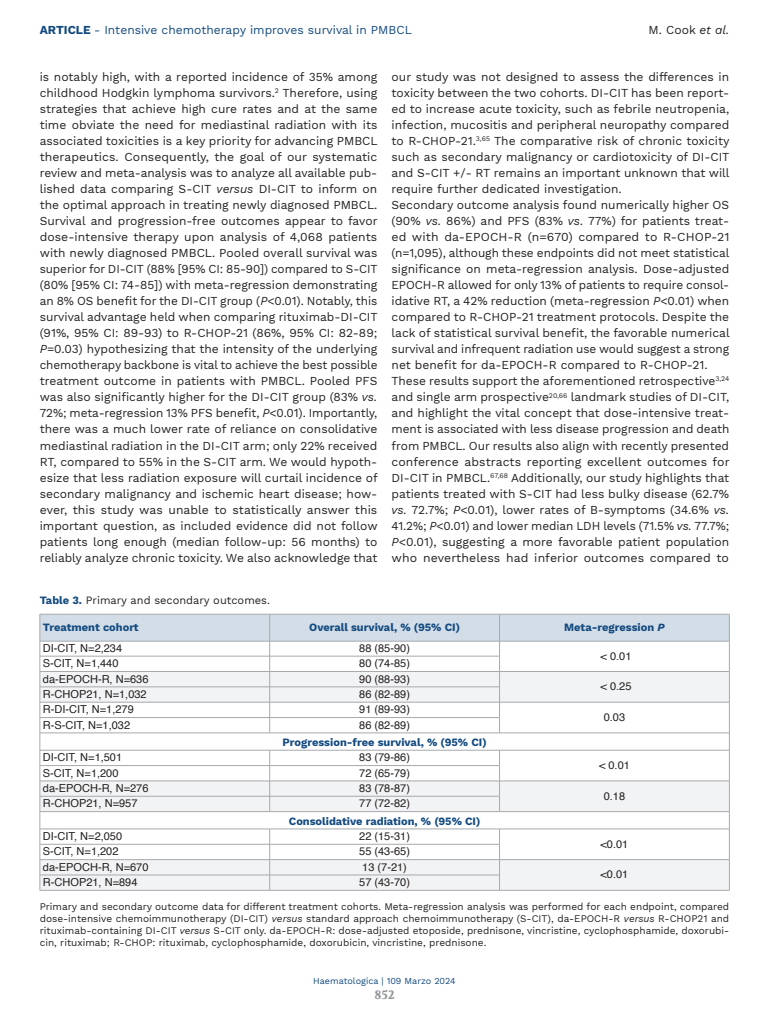
<style>
.page{position:relative;width:769px;height:1024px;background:#fff}
.page>*{position:absolute;margin:0;border:0;box-sizing:border-box;transform-origin:0 0}
.TESTO{font:12px/16px "Work Sans";color:#231f20;text-align:justify}
.t1{font:12px "Work Sans";color:#134a80}
.t2{font:700 12px "Volkhov";color:#939598}
.TABELLA_Testo_Prima_colonna{font:11px "Helvetica";color:#231f20}
.TABELLA_Testo_11_13{font:11px "Helvetica";color:#231f20}
.TABELLA_Testo_11_13-2{font:700 11px "Work Sans";color:#134a80}
.TABELLA_Intestazione{font:700 11px "Work Sans";color:#134a80}
.TABELLA_Titolo{font:11px "Work Sans";color:#231f20}
.TABELLA_Intestazione_prima_colonna{font:700 11px "Work Sans";color:#134a80}
.TABELLA_Dida{font:10px/12px "Work Sans";color:#231f20;text-align:justify}
.t3{font:9px "Work Sans";color:#134a80}
.s1{font-weight:700}
.s2{font-style:italic}
.s3{font-weight:700;color:#134a80}
</style>
<div class="page">
<hr style="left:40px;top:890px;width:229px;height:1px;background:#a8a9ad">
<hr style="left:269px;top:890px;width:230px;height:1px;background:#a8a9ad">
<hr style="left:499px;top:890px;width:230px;height:1px;background:#a8a9ad">
<svg style="left:40px;top:614px;width:689px;height:276px"></svg>
<hr style="left:40px;top:641px;width:229px;height:1px;background:#a8a9ad">
<p class="t1" style="left:40px;top:23px;width:373px"><span class="s1">ARTICLE</span> - Intensive chemotherapy improves survival in PMBCL</p>
<p class="TESTO" style="left:648px;top:22px;width:82px">M. Cook <span class="s2">et al.</span></p>
<p class="TESTO" style="left:40px;top:70px;width:339px">is notably high, with a reported incidence of 35% among childhood Hodgkin lymphoma survivors.<sup>2</sup> Therefore, using strategies that achieve high cure rates and at the same time obviate the need for mediastinal radiation with its associated toxicities is a key priority for advancing PMBCL therapeutics. Consequently, the goal of our systematic review and meta-analysis was to analyze all available pub&shy;lished data comparing S-CIT <span class="s2">versus</span> DI-CIT to inform on the optimal approach in treating newly diagnosed PMBCL.</p>
<p class="TESTO" style="left:40px;top:214px;width:339px">Survival and progression-free outcomes appear to favor dose-intensive therapy upon analysis of 4,068 patients with newly diagnosed PMBCL. Pooled overall survival was superior for DI-CIT (88% [95% CI: 85-90]) compared to S-CIT (80% [95% CI: 74-85]) with meta-regression demonstrating an 8% OS benefit for the DI-CIT group (<span class="s2">P</span>&lt;0.01). Notably, this survival advantage held when comparing rituximab-DI-CIT (91%, 95% CI: 89-93) to R-CHOP-21 (86%, 95% CI: 82-89; <span class="s2">P</span>=0.03) hypothesizing that the intensity of the underlying chemotherapy backbone is vital to achieve the best possible treatment outcome in patients with PMBCL. Pooled PFS was also significantly higher for the DI-CIT group (83% <span class="s2">vs.<br></span>72%; meta-regression 13% PFS benefit, <span class="s2">P</span>&lt;0.01). Importantly, there was a much lower rate of reliance on consolidative mediastinal radiation in the DI-CIT arm; only 22% received RT, compared to 55% in the S-CIT arm. We would hypoth&shy;esize that less radiation exposure will curtail incidence of secondary malignancy and ischemic heart disease; how&shy;ever, this study was unable to statistically answer this important question, as included evidence did not follow patients long enough (median follow-up: 56 months) to reliably analyze chronic toxicity. We also acknowledge that</p>
<p class="TESTO" style="left:391px;top:70px;width:339px">our study was not designed to assess the differences in toxicity between the two cohorts. DI-CIT has been report&shy;ed to increase acute toxicity, such as febrile neutropenia, infection, mucositis and peripheral neuropathy compared to R-CHOP-21.<sup>3,65</sup> The comparative risk of chronic toxicity such as secondary malignancy or cardiotoxicity of DI-CIT and S-CIT +/- RT remains an important unknown that will require further dedicated investigation.</p>
<p class="TESTO" style="left:391px;top:198px;width:339px">Secondary outcome analysis found numerically higher OS (90% <span class="s2">vs.</span> 86%) and PFS (83% <span class="s2">vs.</span> 77%) for patients treat&shy;ed with da-EPOCH-R (n=670) compared to R-CHOP-21 (n=1,095), although these endpoints did not meet statistical significance on meta-regression analysis. Dose-adjusted EPOCH-R allowed for only 13% of patients to require consol&shy;idative RT, a 42% reduction (meta-regression <span class="s2">P</span>&lt;0.01) when compared to R-CHOP-21 treatment protocols. Despite the lack of statistical survival benefit, the favorable numerical survival and infrequent radiation use would suggest a strong net benefit for da-EPOCH-R compared to R-CHOP-21.</p>
<p class="TESTO" style="left:391px;top:374px;width:339px">These results support the aforementioned retrospective<sup>3,24 </sup>and single arm prospective<sup>20,66</sup> landmark studies of DI-CIT, and highlight the vital concept that dose-intensive treat&shy;ment is associated with less disease progression and death from PMBCL. Our results also align with recently presented conference abstracts reporting excellent outcomes for DI-CIT in PMBCL.<sup>67,68</sup> Additionally, our study highlights that patients treated with S-CIT had less bulky disease (62.7% <span class="s2">vs.</span> 72.7%; <span class="s2">P</span>&lt;0.01), lower rates of B-symptoms (34.6% <span class="s2">vs.<br></span>41.2%; <span class="s2">P</span>&lt;0.01) and lower median LDH levels (71.5% <span class="s2">vs.</span> 77.7%; <span class="s2">P</span>&lt;0.01), suggesting a more favorable patient population who nevertheless had inferior outcomes compared to</p>
<p class="TABELLA_Titolo" style="left:40px;top:593px;width:232px"><span class="s3">Table 3.</span> Primary and secondary outcomes.</p>
<p class="TABELLA_Intestazione_prima_colonna" style="left:43px;top:620px;width:97px">Treatment cohort</p>
<p class="TABELLA_Intestazione" style="left:309px;top:620px;width:152px">Overall survival, % (95% CI)</p>
<p class="TABELLA_Intestazione" style="left:564px;top:620px;width:102px">Meta-regression <span class="s2">P</span></p>
<p class="TABELLA_Testo_Prima_colonna" style="left:43px;top:639px;width:81px">DI-CIT, N=2,234</p>
<p class="TABELLA_Testo_11_13" style="left:359px;top:639px;width:52px">88 (85-90)</p>
<p class="TABELLA_Testo_11_13" style="left:600px;top:647px;width:32px">&lt; 0.01</p>
<p class="TABELLA_Testo_Prima_colonna" style="left:43px;top:654px;width:77px">S-CIT, N=1,440</p>
<p class="TABELLA_Testo_11_13" style="left:359px;top:654px;width:52px">80 (74-85)</p>
<p class="TABELLA_Testo_Prima_colonna" style="left:43px;top:670px;width:107px">da-EPOCH-R, N=636</p>
<p class="TABELLA_Testo_11_13" style="left:359px;top:670px;width:52px">90 (88-93)</p>
<p class="TABELLA_Testo_11_13" style="left:600px;top:677px;width:32px">&lt; 0.25</p>
<p class="TABELLA_Testo_Prima_colonna" style="left:43px;top:685px;width:105px">R-CHOP21, N=1,032</p>
<p class="TABELLA_Testo_11_13" style="left:359px;top:685px;width:52px">86 (82-89)</p>
<p class="TABELLA_Testo_Prima_colonna" style="left:43px;top:700px;width:92px">R-DI-CIT, N=1,279</p>
<p class="TABELLA_Testo_11_13" style="left:359px;top:700px;width:52px">91 (89-93)</p>
<p class="TABELLA_Testo_11_13" style="left:603px;top:708px;width:23px">0.03</p>
<p class="TABELLA_Testo_Prima_colonna" style="left:43px;top:716px;width:89px">R-S-CIT, N=1,032</p>
<p class="TABELLA_Testo_11_13" style="left:359px;top:716px;width:52px">86 (82-89)</p>
<p class="TABELLA_Testo_11_13-2" style="left:282px;top:735px;width:205px">Progression-free survival, % (95% CI)</p>
<p class="TABELLA_Testo_Prima_colonna" style="left:43px;top:748px;width:81px">DI-CIT, N=1,501</p>
<p class="TABELLA_Testo_11_13" style="left:359px;top:748px;width:52px">83 (79-86)</p>
<p class="TABELLA_Testo_11_13" style="left:598px;top:756px;width:32px">&lt; 0.01</p>
<p class="TABELLA_Testo_Prima_colonna" style="left:43px;top:764px;width:77px">S-CIT, N=1,200</p>
<p class="TABELLA_Testo_11_13" style="left:359px;top:764px;width:52px">72 (65-79)</p>
<p class="TABELLA_Testo_Prima_colonna" style="left:43px;top:779px;width:107px">da-EPOCH-R, N=276</p>
<p class="TABELLA_Testo_11_13" style="left:359px;top:779px;width:52px">83 (78-87)</p>
<p class="TABELLA_Testo_11_13" style="left:603px;top:787px;width:23px">0.18</p>
<p class="TABELLA_Testo_Prima_colonna" style="left:43px;top:794px;width:96px">R-CHOP21, N=957</p>
<p class="TABELLA_Testo_11_13" style="left:359px;top:794px;width:52px">77 (72-82)</p>
<p class="TABELLA_Testo_11_13-2" style="left:289px;top:814px;width:193px">Consolidative radiation, % (95% CI)</p>
<p class="TABELLA_Testo_Prima_colonna" style="left:43px;top:827px;width:81px">DI-CIT, N=2,050</p>
<p class="TABELLA_Testo_11_13" style="left:359px;top:827px;width:52px">22 (15-31)</p>
<p class="TABELLA_Testo_11_13" style="left:600px;top:835px;width:29px">&lt;0.01</p>
<p class="TABELLA_Testo_Prima_colonna" style="left:43px;top:842px;width:77px">S-CIT, N=1,202</p>
<p class="TABELLA_Testo_11_13" style="left:359px;top:842px;width:52px">55 (43-65)</p>
<p class="TABELLA_Testo_Prima_colonna" style="left:43px;top:858px;width:107px">da-EPOCH-R, N=670</p>
<p class="TABELLA_Testo_11_13" style="left:362px;top:858px;width:46px">13 (7-21)</p>
<p class="TABELLA_Testo_11_13" style="left:600px;top:865px;width:29px">&lt;0.01</p>
<p class="TABELLA_Testo_Prima_colonna" style="left:43px;top:873px;width:96px">R-CHOP21, N=894</p>
<p class="TABELLA_Testo_11_13" style="left:359px;top:873px;width:52px">57 (43-70)</p>
<p class="TABELLA_Dida" style="left:40px;top:900px;width:690px">Primary and secondary outcome data for different treatment cohorts. Meta-regression analysis was performed for each endpoint, compared dose-intensive chemoimmunotherapy (DI-CIT) <span class="s2">versus</span> standard approach chemoimmunotherapy (S-CIT), da-EPOCH-R <span class="s2">versus</span> R-CHOP21 and rituximab-containing DI-CIT <span class="s2">versus</span> S-CIT only. da-EPOCH-R: dose-adjusted etoposide, prednisone, vincristine, cyclophosphamide, doxorubi&shy;cin, rituximab; R-CHOP: rituximab, cyclophosphamide, doxorubicin, vincristine, prednisone.</p>
<p class="t3" style="left:313px;top:975px;width:144px">Haematologica | 109 Marzo 2024</p>
<p class="t2" style="left:374px;top:987px;width:22px">852</p>
</div>
